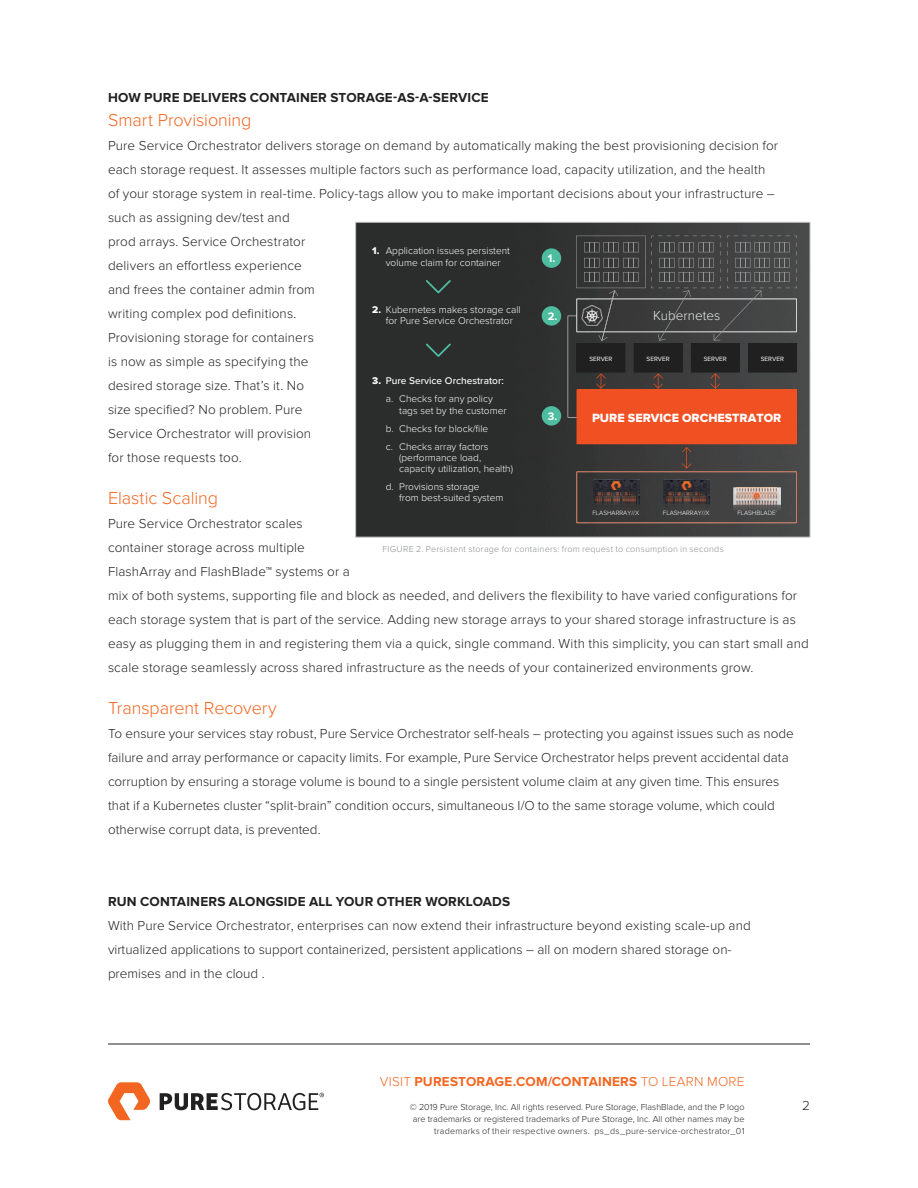
<style>
.page{position:relative;width:918px;height:1188px;background:#fff}
.page>*{position:absolute;margin:0;border:0;box-sizing:border-box;transform-origin:0 0}
.t1{font:300 18px "Proxima Nova";letter-spacing:-.005em;color:#f36621}
.t2{font:300 13.5px/24px "Proxima Nova";letter-spacing:.01em;color:#212121}
.t3{font:700 13.5px "Proxima Nova";letter-spacing:.015em;color:#212121}
.t4{font:700 13.5px "Proxima Nova";letter-spacing:.015em;color:#f36621}
.t5{font:300 13.5px "Proxima Nova";color:#e9eaea}
.t6{font:12.3px "Proxima Nova Extrabld";color:#fff}
.t7{font:700 11.25px "Proxima Nova";color:#fff}
.t8{font:300 10.2px/11.2px "Proxima Nova";color:#fff}
.t9{font:500 10.2px/18px "Proxima Nova";color:#fff;text-align:center}
.t10{font:300 9px/12px "Proxima Nova";color:#212121;text-align:right}
.t11{font:300 9px "Proxima Nova";letter-spacing:.025em;color:#8b8d90}
.t12{font:300 6.45px "Proxima Nova";color:#fff}
.t13{font:6.45px "Proxima Nova";color:#fff}
.s1{font-family:"Proxima Nova Extrabld";font-weight:400}
.s2{font-weight:300}
</style>
<div class="page">
<svg style="left:108px;top:1082px;width:42px;height:38px"></svg>
<svg style="left:160px;top:1093px;width:164px;height:17px"></svg>
<hr style="left:108px;top:1044px;width:702px;height:1px;background:#212121">
<img style="left:358px;top:224px;width:450px;height:311px">
<svg style="left:568px;top:236px;width:229px;height:287px;background:#63433a"></svg>
<img style="left:580px;top:306px;width:25px;height:20px">
<div style="left:542px;top:306px;width:19px;height:20px;background:#4ebc9f;border-radius:50%"></div>
<div style="left:542px;top:406px;width:19px;height:20px;background:#4ebc9f;border-radius:50%"></div>
<div style="left:542px;top:248px;width:19px;height:20px;background:#4ebc9f;border-radius:50%"></div>
<svg style="left:426px;top:280px;width:25px;height:13px"></svg>
<svg style="left:426px;top:344px;width:25px;height:13px"></svg>
<div style="left:356px;top:222px;width:454px;height:315px;border:1px solid #bbbdbf"></div>
<p class="t3" style="left:108px;top:91px;width:382px">HOW PURE DELIVERS CONTAINER STORAGE-AS-A-SERVICE</p>
<h1 class="t1" style="left:108px;top:110px;width:145px">Smart Provisioning</h1>
<p class="t2" style="left:108px;top:134px;width:672px">Pure Service Orchestrator delivers storage on demand by automatically making the best provisioning decision for each storage request. It assesses multiple factors such as performance load, capacity utilization, and the health of your storage system in real-time. Policy-tags allow you to make important decisions about your infrastructure – such as assigning dev/test and<br>prod arrays. Service Orchestrator<br>delivers an effortless experience<br>and frees the container admin from<br>writing complex pod definitions.<br>Provisioning storage for containers<br>is now as simple as specifying the<br>desired storage size. That’s it. No<br>size specified? No problem. Pure<br>Service Orchestrator will provision<br>for those requests too.</p>
<h1 class="t1" style="left:108px;top:488px;width:112px">Elastic Scaling</h1>
<p class="t2" style="left:108px;top:512px;width:702px">Pure Service Orchestrator scales<br>container storage across multiple<br>FlashArray and FlashBlade™ systems or a<br>mix of both systems, supporting file and block as needed, and delivers the flexibility to have varied configurations for each storage system that is part of the service. Adding new storage arrays to your shared storage infrastructure is as easy as plugging them in and registering them via a quick, single command. With this simplicity, you can start small and scale storage seamlessly across shared infrastructure as the needs of your containerized environments grow.</p>
<h1 class="t1" style="left:108px;top:698px;width:170px">Transparent Recovery</h1>
<p class="t2" style="left:108px;top:722px;width:687px">To ensure your services stay robust, Pure Service Orchestrator self-heals – protecting you against issues such as node failure and array performance or capacity limits. For example, Pure Service Orchestrator helps prevent accidental data corruption by ensuring a storage volume is bound to a single persistent volume claim at any given time. This ensures that if a Kubernetes cluster “split-brain” condition occurs, simultaneous I/O to the same storage volume, which could otherwise corrupt data, is prevented.</p>
<p class="t8" style="left:372px;top:246px;width:139px;text-align:center"><span class="s1">1.</span> Application issues persistent volume claim for container</p>
<p class="t7" style="left:548px;top:253px;width:9px">1.</p>
<p class="t8" style="left:372px;top:304px;width:150px;text-align:center"><span class="s1">2.</span> Kubernetes makes storage call for Pure Service Orchestrator</p>
<p class="t5" style="left:653px;top:307px;width:69px">Kubernetes</p>
<p class="t7" style="left:548px;top:311px;width:11px">2.</p>
<p class="t13" style="left:589px;top:355px;width:25px">SERVER</p>
<p class="t13" style="left:647px;top:355px;width:25px">SERVER</p>
<p class="t13" style="left:704px;top:355px;width:25px">SERVER</p>
<p class="t13" style="left:761px;top:355px;width:25px">SERVER</p>
<p class="t9" style="left:372px;top:372px;width:133px"><span class="s1">3.</span> Pure Service Orchestrator: <span class="s2">a. Checks for any policy</span></p>
<p class="t8" style="left:386px;top:401px;width:122px;line-height:18px;text-indent:13px">tags set by the customer b. Checks for block/file<br>c. Checks array factors</p>
<p class="t8" style="left:399px;top:452px;width:115px">(performance load, capacity utilization, health)</p>
<p class="t8" style="left:399px;top:481px;width:106px;text-indent:-13px">d. Provisions storage<br>from best-suited system</p>
<p class="t7" style="left:548px;top:411px;width:11px">3.</p>
<p class="t6" style="left:592px;top:410px;width:191px">PURE SERVICE ORCHESTRATOR</p>
<p class="t12" style="left:593px;top:509px;width:48px">FLASHARRAY//X</p>
<p class="t12" style="left:737px;top:509px;width:41px">FLASHBLADE<sup>™</sup></p>
<p class="t12" style="left:663px;top:509px;width:48px">FLASHARRAY//X</p>
<p class="t11" style="left:382px;top:544px;width:343px">FIGURE 2. Persistent storage for containers: from request to consumption in seconds</p>
<p class="t3" style="left:108px;top:895px;width:404px">RUN CONTAINERS ALONGSIDE ALL YOUR OTHER WORKLOADS</p>
<p class="t2" style="left:108px;top:914px;width:644px">With Pure Service Orchestrator, enterprises can now extend their infrastructure beyond existing scale-up and virtualized applications to support containerized, persistent applications – all on modern shared storage on&shy;premises and in the cloud .</p>
<p class="t4" style="left:380px;top:1075px;width:366px"><span class="s2">VISIT</span> PURESTORAGE.COM/CONTAINERS <span class="s2">TO LEARN MORE</span></p>
<p class="t10" style="left:410px;top:1101px;width:336px">© 2019 Pure Storage, Inc. All rights reserved. Pure Storage, FlashBlade, and the P logo are trademarks or registered trademarks of Pure Storage, Inc. All other names may be trademarks of their respective owners. ps_ds_pure-service-orchestrator_01</p>
<p class="t2" style="left:802px;top:1094px;width:9px">2</p>
</div>
